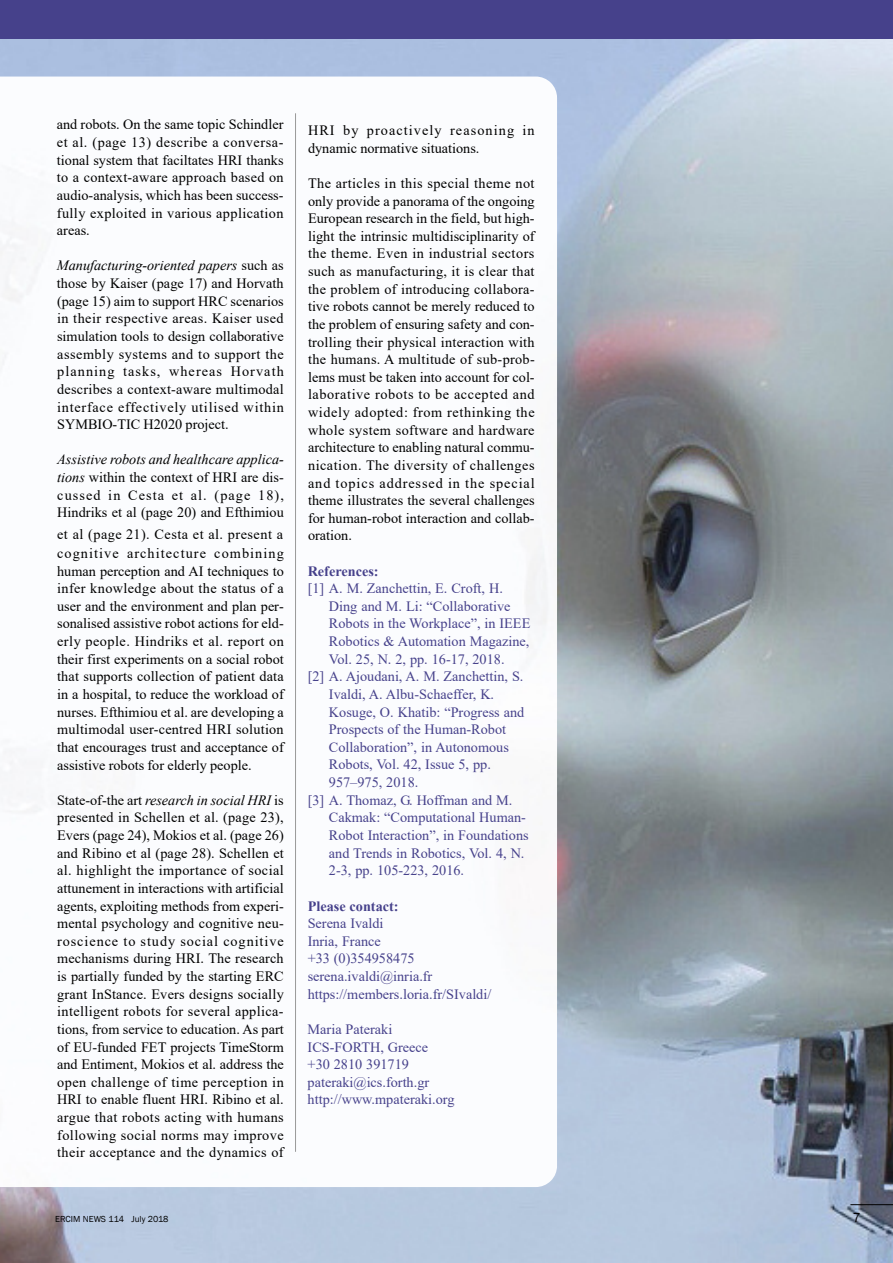
<style>
.page{position:relative;width:893px;height:1263px;background:#fff}
.page>*{position:absolute;margin:0;border:0;box-sizing:border-box;transform-origin:0 0}
.t1{font:14.25px/17.7px "Times New Roman";letter-spacing:.005em;color:#000;text-align:justify}
.t2{font:14.25px/17.7px "Times New Roman";color:#46418b}
.t3{font:700 14.25px "Times New Roman";color:#46418b}
.t4{font:13.5px "Franklin Gothic";color:#000}
.t5{font:9px "Franklin Gothic";color:#000}
.s1{font-style:italic}
.s2{font-style:inherit}
</style>
<div class="page">
<img style="left:0;top:38px;width:893px;height:1225px">
<hr style="left:850px;top:1204px;width:43px;height:1px;background:#000">
<div style="left:0;top:0;width:893px;height:38px;background:#46418b"></div>
<img style="left:0;top:77px;width:557px;height:1110px">
<hr style="left:295px;top:113px;width:1px;height:1039px;background:#999">
<p class="t1" style="left:57px;top:116px;width:228px">and robots. On the same topic Schindler et al. (page 13) describe a conversa&shy;tional system that faciltates HRI thanks to a context-aware approach based on audio-analysis, which has been success&shy;fully exploited in various application areas.</p>
<p class="t1" style="left:57px;top:257px;width:228px"><span class="s1">Manufacturing-oriented papers</span> such as those by Kaiser (page 17) and Horvath (page 15) aim to support HRC scenarios in their respective areas. Kaiser used simulation tools to design collaborative assembly systems and to support the planning tasks, whereas Horvath describes a context-aware multimodal interface effectively utilised within SYMBIO-TIC H2020 project.</p>
<p class="t1" style="left:57px;top:451px;width:228px"><span class="s1">Assistive robots and healthcare applica&shy;tions</span> within the context of HRI are dis&shy;cussed in Cesta et al. (page 18), Hindriks et al (page 20) and Efthimiou</p>
<p class="t1" style="left:57px;top:526px;width:228px">et al (page 2<span class="s2">1</span>). Cesta et al. present a cognitive architecture combining human perception and AI techniques to infer knowledge about the status of a user and the environment and plan per&shy;sonalised assistive robot actions for eld&shy;erly people. Hindriks et al. report on their first experiments on a social robot that supports collection of patient data in a hospital, to reduce the workload of nurses. Efthimiou et al. are developing a multimodal user-centred HRI solution that encourages trust and acceptance of assistive robots for elderly people.</p>
<p class="t1" style="left:57px;top:791px;width:228px">State-of-the art <span class="s1">research in social HRI</span> is presented in Schellen et al. (page 23), Evers (page 24), Mokios et al. (page 26) and Ribino et al (page 28). Schellen et al. highlight the importance of social attunement in interactions with artificial agents, exploiting methods from experi&shy;mental psychology and cognitive neu&shy;roscience to study social cognitive mechanisms during HRI. The research is partially funded by the starting ERC grant InStance. Evers designs socially intelligent robots for several applica&shy;tions, from service to education. As part of EU-funded FET projects TimeStorm and Entiment, Mokios et al. address the open challenge of time perception in HRI to enable fluent HRI. Ribino et al. argue that robots acting with humans following social norms may improve their acceptance and the dynamics of</p>
<p class="t1" style="left:308px;top:121px;width:228px">HRI by proactively reasoning in dynamic normative situations.</p>
<p class="t1" style="left:308px;top:174px;width:228px">The articles in this special theme not only provide a panorama of the ongoing European research in the field, but high&shy;light the intrinsic multidisciplinarity of the theme. Even in industrial sectors such as manufacturing, it is clear that the problem of introducing collabora&shy;tive robots cannot be merely reduced to the problem of ensuring safety and con&shy;trolling their physical interaction with the humans. A multitude of sub-prob&shy;lems must be taken into account for col&shy;laborative robots to be accepted and widely adopted: from rethinking the whole system software and hardware architecture to enabling natural commu&shy;nication. The diversity of challenges and topics addressed in the special theme illustrates the several challenges for human-robot interaction and collab&shy;oration.</p>
<p class="t3" style="left:308px;top:563px;width:72px">References:</p>
<p class="t2" style="left:308px;top:579px;width:197px">[1] A. M. Zanchettin, E. Croft, H.</p>
<p class="t2" style="left:329px;top:597px;width:183px">Ding and M. Li: “Collaborative</p>
<p class="t2" style="left:329px;top:615px;width:203px">Robots in the Workplace”, in IEEE</p>
<p class="t2" style="left:329px;top:632px;width:202px">Robotics &amp; Automation Magazine,</p>
<p class="t2" style="left:329px;top:650px;width:177px">Vol. 25, N. 2, pp. 16-17, 2018.</p>
<p class="t2" style="left:308px;top:668px;width:217px">[2] A. Ajoudani, A. M. Zanchettin, S.</p>
<p class="t2" style="left:329px;top:685px;width:167px">Ivaldi, A. Albu-Schaeffer, K.</p>
<p class="t2" style="left:329px;top:703px;width:197px">Kosuge, O. Khatib: “Progress and</p>
<p class="t2" style="left:329px;top:720px;width:179px">Prospects of the Human-Robot</p>
<p class="t2" style="left:329px;top:738px;width:182px">Collaboration”, in Autonomous</p>
<p class="t2" style="left:329px;top:756px;width:163px">Robots, Vol. 42, Issue 5, pp.</p>
<p class="t2" style="left:329px;top:773px;width:91px">957–975, 2018.</p>
<p class="t2" style="left:308px;top:791px;width:206px">[3] A. Thomaz, G. Hoffman and M.</p>
<p class="t2" style="left:329px;top:809px;width:199px">Cakmak: “Computational Human-</p>
<p class="t2" style="left:329px;top:826px;width:201px">Robot Interaction”, in Foundations</p>
<p class="t2" style="left:329px;top:844px;width:197px">and Trends in Robotics, Vol. 4, N.</p>
<p class="t2" style="left:329px;top:861px;width:137px">2-3, pp. 105-223, 2016.</p>
<p class="t3" style="left:308px;top:898px;width:92px">Please contact:</p>
<p class="t2" style="left:308px;top:914px;width:185px">Serena Ivaldi<br>Inria, France<br>+33 (0)354958475 serena.ivaldi@inria.fr https://members.loria.fr/SIvaldi/</p>
<p class="t2" style="left:308px;top:1020px;width:148px">Maria Pateraki<br>ICS-FORTH, Greece<br>+30 2810 391719 pateraki@ics.forth.gr http://www.mpateraki.org</p>
<p class="t5" style="left:55px;top:1214px;width:115px">ERCIM NEWS 114 July 2018</p>
<p class="t4" style="left:853px;top:1210px;width:9px">7</p>
</div>
